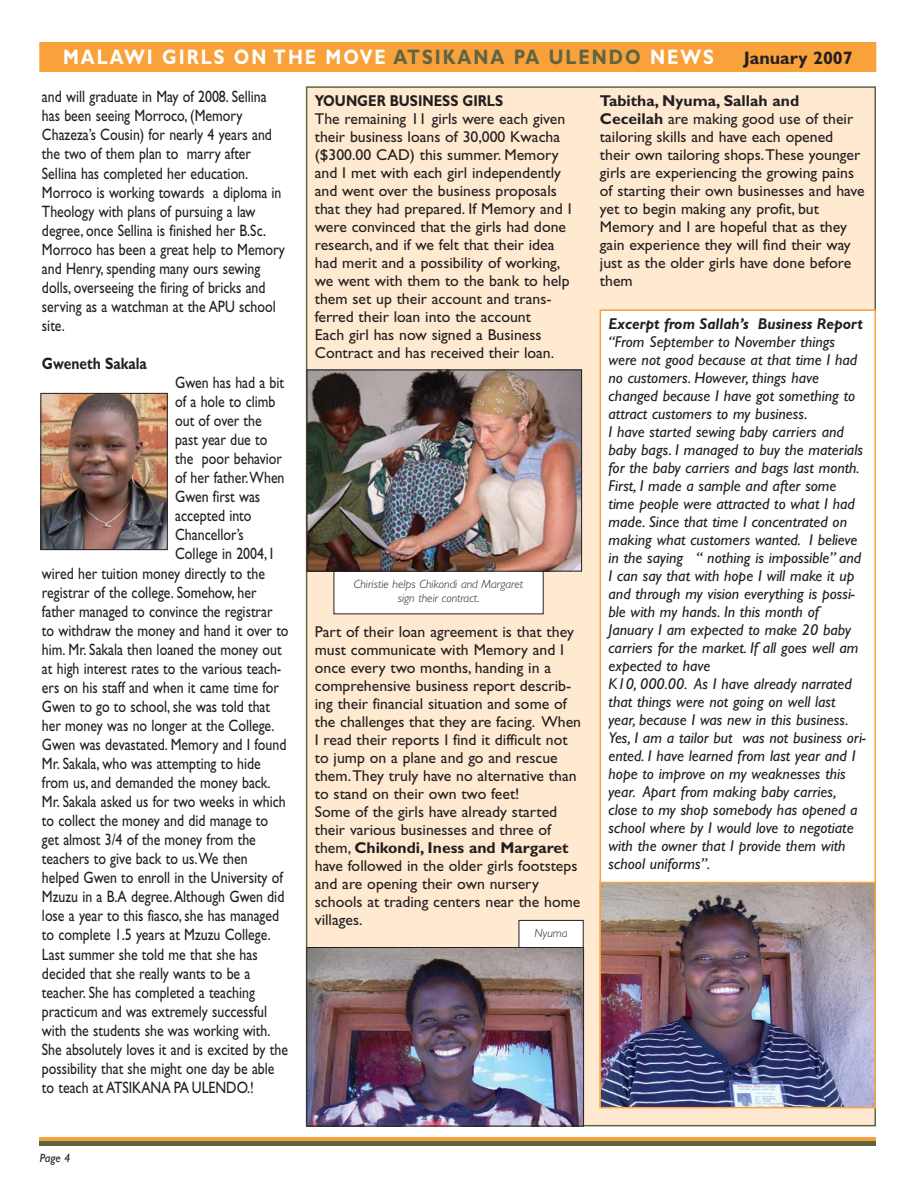
<style>
.page{position:relative;width:918px;height:1188px;background:#fff}
.page>*{position:absolute;margin:0;border:0;box-sizing:border-box;transform-origin:0 0}
.t1{font:700 21px "Gill Sans";letter-spacing:.11em;color:#fff;scale:.85 1}
.t2{font:700 18px "Gill Sans";color:#231f20}
.t3{font:16.5px/19px "Gill Sans";color:#231f20;scale:.84 1}
.t4{font:700 16.5px "Gill Sans";color:#231f20;scale:.84 1}
.t5{font:15.75px/18px "Gill Sans";color:#231f20}
.t6{font:italic 15.75px/18px "Gill Sans";color:#231f20}
.t7{font:italic 700 15.75px "Gill Sans";color:#231f20;scale:.95 1}
.t8{font:700 15.75px "Gill Sans";color:#231f20;scale:.85 1}
.t9{font:italic 300 12px/14.4px "Gill Sans";color:#231f20;text-align:center}
.t10{font:italic 12px "Gill Sans";color:#231f20}
.s1{color:#5f6443}
.s2{font-weight:700}
</style>
<div class="page">
<div style="left:39px;top:1137px;width:837px;height:5px;background:#f9a13a"></div>
<hr style="left:39px;top:1142px;width:837px;height:4px;background:#5f6443">
<div style="left:39px;top:42px;width:837px;height:30px;background:#f9a13a"></div>
<div style="left:307px;top:87px;width:568px;height:1039px;background:#ffe9d0"></div>
<img style="left:42px;top:395px;width:124px;height:153px">
<div style="left:40px;top:393px;width:128px;height:157px;border:1px solid #231f20"></div>
<div style="left:519px;top:920px;width:64px;height:33px;background:#fff"></div>
<div style="left:519px;top:920px;width:64px;height:33px;border:1px solid #231f20"></div>
<img style="left:308px;top:949px;width:274px;height:175px">
<div style="left:306px;top:947px;width:278px;height:179px;border:1px solid #231f20"></div>
<div style="left:334px;top:563px;width:209px;height:51px;background:#fff"></div>
<img style="left:309px;top:372px;width:271px;height:198px">
<div style="left:307px;top:370px;width:275px;height:202px;border:1px solid #231f20"></div>
<div style="left:600px;top:310px;width:275px;height:797px;background:#fff"></div>
<img style="left:602px;top:885px;width:271px;height:220px">
<div style="left:599px;top:882px;width:277px;height:226px;border:2px solid #f9a13a"></div>
<p class="t1" style="left:63px;top:49px;width:767px">MALAWI GIRLS ON THE MOVE <span class="s1">ATSIKANA PA ULENDO</span> NEWS</p>
<p class="t2" style="left:744px;top:52px;width:110px">January 2007</p>
<p class="t3" style="left:42px;top:89px;width:291px">and will graduate in May of 2008. Sellina has been seeing Morroco, (Memory Chazeza’s Cousin) for nearly 4 years and the two of them plan to marry after Sellina has completed her education.<br>Morroco is working towards a diploma in Theology with plans of pursuing a law degree, once Sellina is finished her B.Sc.<br>Morroco has been a great help to Memory and Henry, spending many ours sewing dolls, overseeing the firing of bricks and serving as a watchman at the APU school site.</p>
<p class="t4" style="left:42px;top:358px;width:126px">Gweneth Sakala</p>
<p class="t3" style="left:175px;top:375px;width:131px">Gwen has had a bit</p>
<p class="t3" style="left:175px;top:394px;width:121px">of a hole to climb</p>
<p class="t3" style="left:175px;top:413px;width:105px">out of over the</p>
<p class="t3" style="left:175px;top:432px;width:111px">past year due to</p>
<p class="t3" style="left:175px;top:451px;width:129px">the poor behavior</p>
<p class="t3" style="left:175px;top:470px;width:132px">of her father.When</p>
<p class="t3" style="left:175px;top:489px;width:103px">Gwen first was</p>
<p class="t3" style="left:175px;top:508px;width:92px">accepted into</p>
<p class="t3" style="left:175px;top:527px;width:83px">Chancellor’s</p>
<p class="t3" style="left:175px;top:546px;width:118px">College in 2004, I</p>
<p class="t3" style="left:42px;top:565px;width:267px">wired her tuition money directly to the</p>
<p class="t3" style="left:42px;top:584px;width:257px">registrar of the college. Somehow, her</p>
<p class="t3" style="left:42px;top:603px;width:276px">father managed to convince the registrar</p>
<p class="t3" style="left:42px;top:622px;width:295px">to withdraw the money and hand it over to</p>
<p class="t3" style="left:42px;top:641px;width:287px">him. Mr. Sakala then loaned the money out</p>
<p class="t3" style="left:42px;top:661px;width:287px">at high interest rates to the various teach-</p>
<p class="t3" style="left:42px;top:680px;width:284px">ers on his staff and when it came time for</p>
<p class="t3" style="left:42px;top:699px;width:273px">Gwen to go to school, she was told that</p>
<p class="t3" style="left:42px;top:718px;width:278px">her money was no longer at the College.</p>
<p class="t3" style="left:42px;top:737px;width:293px">Gwen was devastated. Memory and I found</p>
<p class="t3" style="left:42px;top:756px;width:262px">Mr. Sakala, who was attempting to hide</p>
<p class="t3" style="left:42px;top:775px;width:274px">from us, and demanded the money back.</p>
<p class="t3" style="left:42px;top:794px;width:292px">Mr. Sakala asked us for two weeks in which</p>
<p class="t3" style="left:42px;top:813px;width:271px">to collect the money and did manage to</p>
<p class="t3" style="left:42px;top:832px;width:256px">get almost 3/4 of the money from the</p>
<p class="t3" style="left:42px;top:851px;width:247px">teachers to give back to us.We then</p>
<p class="t3" style="left:42px;top:870px;width:289px">helped Gwen to enroll in the University of</p>
<p class="t3" style="left:42px;top:889px;width:290px">Mzuzu in a B.A degree.Although Gwen did</p>
<p class="t3" style="left:42px;top:908px;width:284px">lose a year to this fiasco, she has managed</p>
<p class="t3" style="left:42px;top:927px;width:274px">to complete 1.5 years at Mzuzu College.</p>
<p class="t3" style="left:42px;top:946px;width:258px">Last summer she told me that she has</p>
<p class="t3" style="left:42px;top:965px;width:250px">decided that she really wants to be a</p>
<p class="t3" style="left:42px;top:984px;width:255px">teacher. She has completed a teaching</p>
<p class="t3" style="left:42px;top:1003px;width:270px">practicum and was extremely successful</p>
<p class="t3" style="left:42px;top:1022px;width:274px">with the students she was working with.</p>
<p class="t3" style="left:42px;top:1042px;width:294px">She absolutely loves it and is excited by the</p>
<p class="t3" style="left:42px;top:1061px;width:278px">possibility that she might one day be able</p>
<p class="t3" style="left:42px;top:1080px;width:254px">to teach at ATSIKANA PA ULENDO.!</p>
<p class="t10" style="left:40px;top:1153px;width:32px">Page 4</p>
<p class="t8" style="left:315px;top:95px;width:223px">YOUNGER BUSINESS GIRLS</p>
<p class="t5" style="left:315px;top:112px;width:258px">The remaining 11 girls were each given their business loans of 30,000 Kwacha ($300.00 CAD) this summer. Memory and I met with each girl independently and went over the business proposals that they had prepared. If Memory and I were convinced that the girls had done research, and if we felt that their idea had merit and a possibility of working, we went with them to the bank to help them set up their account and trans&shy;ferred their loan into the account<br>Each girl has now signed a Business Contract and has received their loan.</p>
<p class="t9" style="left:354px;top:578px;width:171px">Chiristie helps Chikondi and Margaret sign their contract.</p>
<p class="t5" style="left:315px;top:625px;width:268px">Part of their loan agreement is that they must communicate with Memory and I once every two months, handing in a comprehensive business report describ&shy;ing their financial situation and some of the challenges that they are facing. When I read their reports I find it difficult not to jump on a plane and go and rescue them.They truly have no alternative than to stand on their own two feet!<br>Some of the girls have already started their various businesses and three of them, <span class="s2">Chikondi, Iness and Margaret </span>have followed in the older girls footsteps and are opening their own nursery schools at trading centers near the home villages.</p>
<p class="t9" style="left:535px;top:927px;width:34px">Nyuma</p>
<p class="t5" style="left:600px;top:94px;width:266px"><span class="s2">Tabitha, Nyuma, Sallah and Ceceilah</span> are making good use of their tailoring skills and have each opened their own tailoring shops.These younger girls are experiencing the growing pains of starting their own businesses and have yet to begin making any profit, but Memory and I are hopeful that as they gain experience they will find their way just as the older girls have done before them</p>
<p class="t7" style="left:609px;top:318px;width:269px">Excerpt from Sallah’s Business Report</p>
<p class="t6" style="left:609px;top:335px;width:259px">“From September to November things were not good because at that time I had no customers. However, things have changed because I have got something to attract customers to my business.<br>I have started sewing baby carriers and baby bags. I managed to buy the materials for the baby carriers and bags last month.<br>First, I made a sample and after some time people were attracted to what I had made. Since that time I concentrated on making what customers wanted. I believe in the saying “ nothing is impossible” and I can say that with hope I will make it up and through my vision everything is possi&shy;ble with my hands. In this month of January I am expected to make 20 baby carriers for the market. If all goes well am expected to have<br>K10, 000.00. As I have already narrated that things were not going on well last year, because I was new in this business.<br>Yes, I am a tailor but was not business ori&shy;ented. I have learned from last year and I hope to improve on my weaknesses this year. Apart from making baby carries, close to my shop somebody has opened a school where by I would love to negotiate with the owner that I provide them with school uniforms”.</p>
</div>
